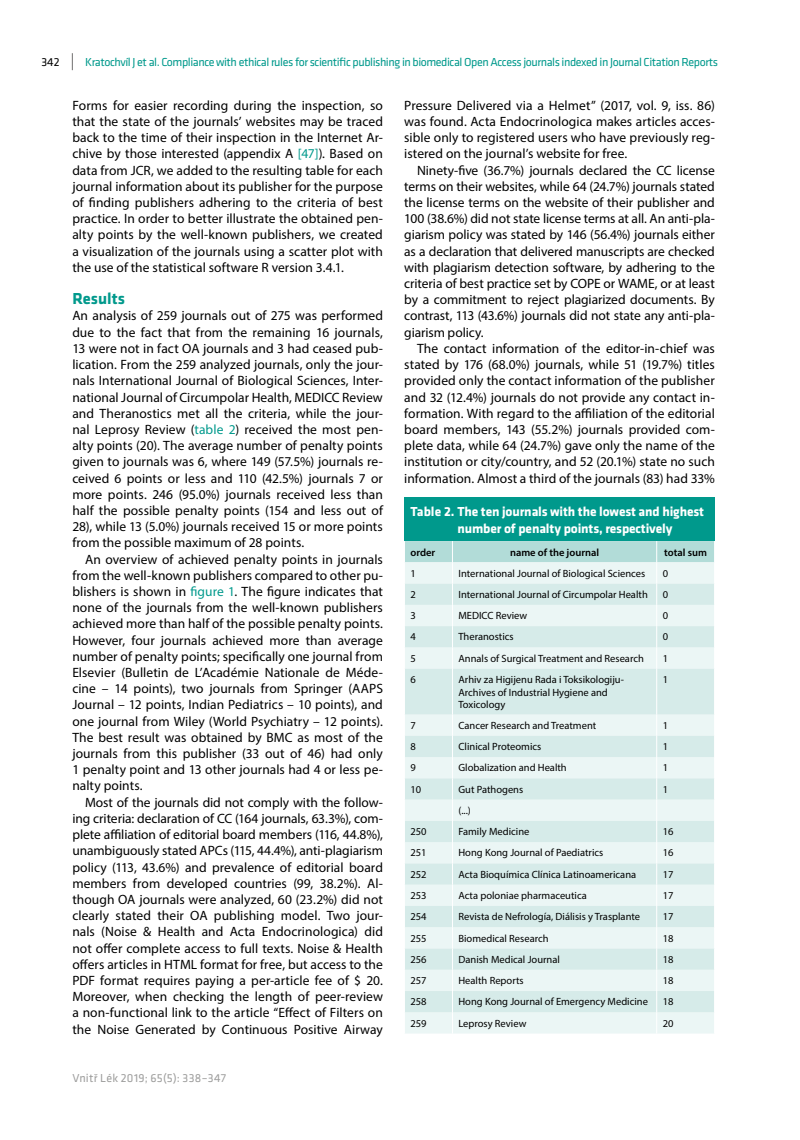
<style>
.page{position:relative;width:800px;height:1140px;background:#fff}
.page>*{position:absolute;margin:0;border:0;box-sizing:border-box;transform-origin:0 0}
.t1{font:700 16.5px "Klavika";color:#00998c}
.t2{font:13.5px/16.2px "Myriad Pro";color:#000;text-align:justify}
.t3{font:700 13.5px/16.2px "Klavika";letter-spacing:-.01em;color:#fff}
.t4{font:12px "Klavika";letter-spacing:-.035em;color:#00998c}
.t5{font:12px "Klavika";letter-spacing:.02em;color:#9d9d9c}
.t6{font:12px "Klavika";color:#000}
.t7{font:10.5px/12.6px "Myriad Pro";color:#000}
.t8{font:600 10.5px "Myriad Pro";color:#000}
.s1{color:#00998c}
</style>
<div class="page">
<svg style="left:72px;top:53px;width:1px;height:17px"></svg>
<div style="left:404px;top:498px;width:310px;height:43px;background:#00998c"></div>
<div style="left:405px;top:1012px;width:309px;height:21px;background:#ebf6f5"></div>
<svg style="left:405px;top:668px;width:309px;height:344px;background:#dfefee"></svg>
<svg style="left:405px;top:541px;width:309px;height:127px;background:#daeeec"></svg>
<hr style="left:452px;top:668px;width:1px;height:46px;background:#fff">
<hr style="left:656px;top:668px;width:1px;height:46px;background:#fff">
<svg style="left:452px;top:714px;width:1px;height:319px"></svg>
<svg style="left:656px;top:714px;width:1px;height:319px"></svg>
<p class="t6" style="left:41px;top:54px;width:20px">342</p>
<p class="t4" style="left:85px;top:54px;width:634px">Kratochvíl J et al. Compliance with ethical rules for scientific publishing in biomedical Open Access journals indexed in Journal Citation Reports</p>
<p class="t2" style="left:72px;top:97px;width:312px">Forms for easier recording during the inspection, so that the state of the journals’ websites may be traced back to the time of their inspection in the Internet Ar&shy;chive by those interested (appendix A <span class="s1">[47]</span>). Based on data from JCR, we added to the resulting table for each journal information about its publisher for the purpose of finding publishers adhering to the criteria of best practice. In order to better illustrate the obtained pen&shy;alty points by the well-known publishers, we created a visualization of the journals using a scatter plot with the use of the statistical software R version 3.4.1.</p>
<p class="t1" style="left:72px;top:287px;width:54px">Results</p>
<p class="t2" style="left:72px;top:308px;width:312px">An analysis of 259 journals out of 275 was performed due to the fact that from the remaining 16 journals, 13 were not in fact OA journals and 3 had ceased pub&shy;lication. From the 259 analyzed journals, only the jour&shy;nals International Journal of Biological Sciences, Inter&shy;national Journal of Circumpolar Health, MEDICC Review and Theranostics met all the criteria, while the jour&shy;nal Leprosy Review (<span class="s1">table 2</span>) received the most pen&shy;alty points (20). The average number of penalty points given to journals was 6, where 149 (57.5%) journals re&shy;ceived 6 points or less and 110 (42.5%) journals 7 or more points. 246 (95.0%) journals received less than half the possible penalty points (154 and less out of 28), while 13 (5.0%) journals received 15 or more points from the possible maximum of 28 points.</p>
<p class="t2" style="left:72px;top:551px;width:312px;text-indent:13px">An overview of achieved penalty points in journals from the well-known publishers compared to other pu&shy;blishers is shown in <span class="s1">figure 1</span>. The figure indicates that none of the journals from the well-known publishers achieved more than half of the possible penalty points.<br>However, four journals achieved more than average number of penalty points; specifically one journal from Elsevier (Bulletin de L’Académie Nationale de Méde&shy;cine – 14 points), two journals from Springer (AAPS Journal – 12 points, Indian Pediatrics – 10 points), and one journal from Wiley (World Psychiatry – 12 points).<br>The best result was obtained by BMC as most of the journals from this publisher (33 out of 46) had only 1 penalty point and 13 other journals had 4 or less pe&shy;nalty points.</p>
<p class="t2" style="left:72px;top:794px;width:312px;text-indent:13px">Most of the journals did not comply with the follow&shy;ing criteria: declaration of CC (164 journals, 63.3%), com&shy;plete affiliation of editorial board members (116, 44.8%), unambiguously stated APCs (115, 44.4%), anti-plagiarism policy (113, 43.6%) and prevalence of editorial board members from developed countries (99, 38.2%). Al&shy;though OA journals were analyzed, 60 (23.2%) did not clearly stated their OA publishing model. Two jour&shy;nals (Noise &amp; Health and Acta Endocrinologica) did not offer complete access to full texts. Noise &amp; Health offers articles in HTML format for free, but access to the PDF format requires paying a per-article fee of $ 20.<br>Moreover, when checking the length of peer-review a non-functional link to the article “Effect of Filters on the Noise Generated by Continuous Positive Airway</p>
<p class="t5" style="left:72px;top:1070px;width:155px">Vnitř Lék 2019; 65(5): 338–347</p>
<p class="t2" style="left:404px;top:97px;width:312px">Pressure Delivered via a Helmet” (2017, vol. 9, iss. 86) was found. Acta Endocrinologica makes articles acces&shy;sible only to registered users who have previously reg&shy;istered on the journal’s website for free.</p>
<p class="t2" style="left:404px;top:162px;width:312px;text-indent:13px">Ninety-five (36.7%) journals declared the CC license terms on their websites, while 64 (24.7%) journals stated the license terms on the website of their publisher and 100 (38.6%) did not state license terms at all. An anti-pla&shy;giarism policy was stated by 146 (56.4%) journals either as a declaration that delivered manuscripts are checked with plagiarism detection software, by adhering to the criteria of best practice set by COPE or WAME, or at least by a commitment to reject plagiarized documents. By contrast, 113 (43.6%) journals did not state any anti-pla&shy;giarism policy.</p>
<p class="t2" style="left:404px;top:340px;width:312px;text-indent:13px">The contact information of the editor-in-chief was stated by 176 (68.0%) journals, while 51 (19.7%) titles provided only the contact information of the publisher and 32 (12.4%) journals do not provide any contact in&shy;formation. With regard to the affiliation of the editorial board members, 143 (55.2%) journals provided com&shy;plete data, while 64 (24.7%) gave only the name of the institution or city/country, and 52 (20.1%) state no such information. Almost a third of the journals (83) had 33%</p>
<p class="t3" style="left:457px;top:503px;width:248px;text-indent:-47px">Table 2. The ten journals with the lowest and highest number of penalty points, respectively</p>
<p class="t8" style="left:410px;top:545px;width:26px">order</p>
<p class="t8" style="left:510px;top:545px;width:91px">name of the journal</p>
<p class="t8" style="left:664px;top:545px;width:44px">total sum</p>
<p class="t7" style="left:410px;top:566px;width:7px">1</p>
<p class="t7" style="left:458px;top:566px;width:188px">International Journal of Biological Sciences</p>
<p class="t7" style="left:662px;top:566px;width:7px">0</p>
<p class="t7" style="left:410px;top:588px;width:7px">2</p>
<p class="t7" style="left:458px;top:588px;width:191px">International Journal of Circumpolar Health</p>
<p class="t7" style="left:662px;top:588px;width:7px">0</p>
<p class="t7" style="left:410px;top:609px;width:7px">3</p>
<p class="t7" style="left:458px;top:609px;width:70px">MEDICC Review</p>
<p class="t7" style="left:662px;top:609px;width:7px">0</p>
<p class="t7" style="left:410px;top:630px;width:7px">4</p>
<p class="t7" style="left:458px;top:630px;width:57px">Theranostics</p>
<p class="t7" style="left:662px;top:630px;width:7px">0</p>
<p class="t7" style="left:410px;top:651px;width:7px">5</p>
<p class="t7" style="left:458px;top:651px;width:187px">Annals of Surgical Treatment and Research</p>
<p class="t7" style="left:662px;top:651px;width:7px">1</p>
<p class="t7" style="left:410px;top:673px;width:7px">6</p>
<p class="t7" style="left:458px;top:673px;width:167px">Arhiv za Higijenu Rada i Toksikologiju-<br>Archives of Industrial Hygiene and<br>Toxicology</p>
<p class="t7" style="left:662px;top:673px;width:7px">1</p>
<p class="t7" style="left:410px;top:719px;width:7px">7</p>
<p class="t7" style="left:458px;top:719px;width:139px">Cancer Research and Treatment</p>
<p class="t7" style="left:662px;top:719px;width:7px">1</p>
<p class="t7" style="left:410px;top:740px;width:7px">8</p>
<p class="t7" style="left:458px;top:740px;width:84px">Clinical Proteomics</p>
<p class="t7" style="left:662px;top:740px;width:7px">1</p>
<p class="t7" style="left:410px;top:761px;width:7px">9</p>
<p class="t7" style="left:458px;top:761px;width:110px">Globalization and Health</p>
<p class="t7" style="left:662px;top:761px;width:7px">1</p>
<p class="t7" style="left:410px;top:782px;width:12px">10</p>
<p class="t7" style="left:458px;top:782px;width:66px">Gut Pathogens</p>
<p class="t7" style="left:662px;top:782px;width:7px">1</p>
<p class="t7" style="left:458px;top:804px;width:14px">(...)</p>
<p class="t7" style="left:410px;top:825px;width:18px">250</p>
<p class="t7" style="left:458px;top:825px;width:72px">Family Medicine</p>
<p class="t7" style="left:662px;top:825px;width:12px">16</p>
<p class="t7" style="left:410px;top:846px;width:18px">251</p>
<p class="t7" style="left:458px;top:846px;width:146px">Hong Kong Journal of Paediatrics</p>
<p class="t7" style="left:662px;top:846px;width:12px">16</p>
<p class="t7" style="left:410px;top:867px;width:18px">252</p>
<p class="t7" style="left:458px;top:867px;width:179px">Acta Bioquímica Clínica Latinoamericana</p>
<p class="t7" style="left:662px;top:867px;width:12px">17</p>
<p class="t7" style="left:410px;top:889px;width:18px">253</p>
<p class="t7" style="left:458px;top:889px;width:130px">Acta poloniae pharmaceutica</p>
<p class="t7" style="left:662px;top:889px;width:12px">17</p>
<p class="t7" style="left:410px;top:910px;width:18px">254</p>
<p class="t7" style="left:458px;top:910px;width:183px">Revista de Nefrología, Diálisis y Trasplante</p>
<p class="t7" style="left:662px;top:910px;width:12px">17</p>
<p class="t7" style="left:410px;top:931px;width:18px">255</p>
<p class="t7" style="left:458px;top:931px;width:92px">Biomedical Research</p>
<p class="t7" style="left:662px;top:931px;width:12px">18</p>
<p class="t7" style="left:410px;top:952px;width:18px">256</p>
<p class="t7" style="left:458px;top:952px;width:103px">Danish Medical Journal</p>
<p class="t7" style="left:662px;top:952px;width:12px">18</p>
<p class="t7" style="left:410px;top:974px;width:18px">257</p>
<p class="t7" style="left:458px;top:974px;width:67px">Health Reports</p>
<p class="t7" style="left:662px;top:974px;width:12px">18</p>
<p class="t7" style="left:410px;top:995px;width:18px">258</p>
<p class="t7" style="left:458px;top:995px;width:191px">Hong Kong Journal of Emergency Medicine</p>
<p class="t7" style="left:662px;top:995px;width:12px">18</p>
<p class="t7" style="left:410px;top:1016px;width:18px">259</p>
<p class="t7" style="left:458px;top:1016px;width:69px">Leprosy Review</p>
<p class="t7" style="left:662px;top:1016px;width:12px">20</p>
</div>
